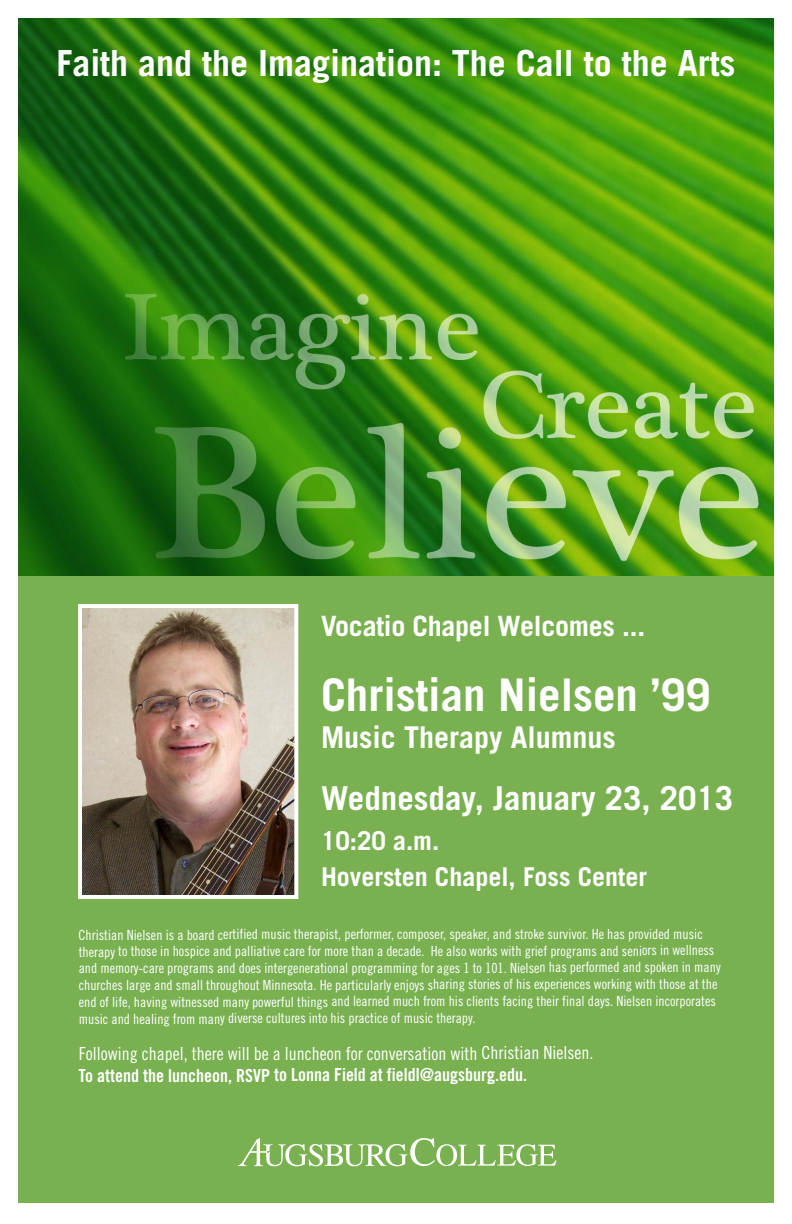
<style>
.page{position:relative;width:792px;height:1224px;background:#fff}
.page>*{position:absolute;margin:0;border:0;box-sizing:border-box;transform-origin:0 0}
.t1{font:700 45px "Trade Gothic";color:#fff}
.t2{font:700 36px "Trade Gothic";color:#fff}
.t3{font:700 33px "Trade Gothic";color:#fff}
.t4{font:700 30px "Trade Gothic";color:#fff}
.t5{font:700 28px "Trade Gothic";letter-spacing:-.01em;color:#fff}
.t6{font:700 26px/36px "Trade Gothic";color:#fff}
.t7{font:18px "Trade Gothic Cond Eighteen";color:#fff}
.t8{font:18px "Trade Gothic Bold Cond Twenty";color:#fff}
.t9{font:14px/16.8px "Trade Gothic Cond Eighteen";color:#fff}
</style>
<div class="page">
<div style="left:18px;top:446px;width:756px;height:757px;background:#79b151"></div>
<img style="left:18px;top:18px;width:756px;height:558px">
<img style="left:83px;top:609px;width:210px;height:285px">
<div style="left:78px;top:604px;width:220px;height:295px;border:4px solid #fff"></div>
<svg style="left:238px;top:1138px;width:318px;height:28px"></svg>
<h2 class="t2" style="left:56px;top:50px;width:681px">Faith and the Imagination: The Call to the Arts</h2>
<h3 class="t5" style="left:321px;top:616px;width:326px">Vocatio Chapel Welcomes ...</h3>
<h1 class="t1" style="left:321px;top:678px;width:391px">Christian Nielsen ’99</h1>
<h3 class="t4" style="left:321px;top:726px;width:296px">Music Therapy Alumnus</h3>
<h3 class="t3" style="left:321px;top:786px;width:414px">Wednesday, January 23, 2013</h3>
<h3 class="t6" style="left:321px;top:825px;width:328px">10:20 a.m.<br>Hoversten Chapel, Foss Center</h3>
<p class="t9" style="left:79px;top:927px;width:644px">Christian Nielsen is a board certified music therapist, performer, composer, speaker, and stroke survivor. He has provided music therapy to those in hospice and palliative care for more than a decade. He also works with grief programs and seniors in wellness and memory-care programs and does intergenerational programming for ages 1 to 101. Nielsen has performed and spoken in many churches large and small throughout Minnesota. He particularly enjoys sharing stories of his experiences working with those at the end of life, having witnessed many powerful things and learned much from his clients facing their final days. Nielsen incorporates music and healing from many diverse cultures into his practice of music therapy.</p>
<p class="t7" style="left:79px;top:1047px;width:516px">Following chapel, there will be a luncheon for conversation with Christian Nielsen.</p>
<p class="t8" style="left:79px;top:1068px;width:450px">To attend the luncheon, RSVP to Lonna Field at fieldl@augsburg.edu.</p>
</div>
